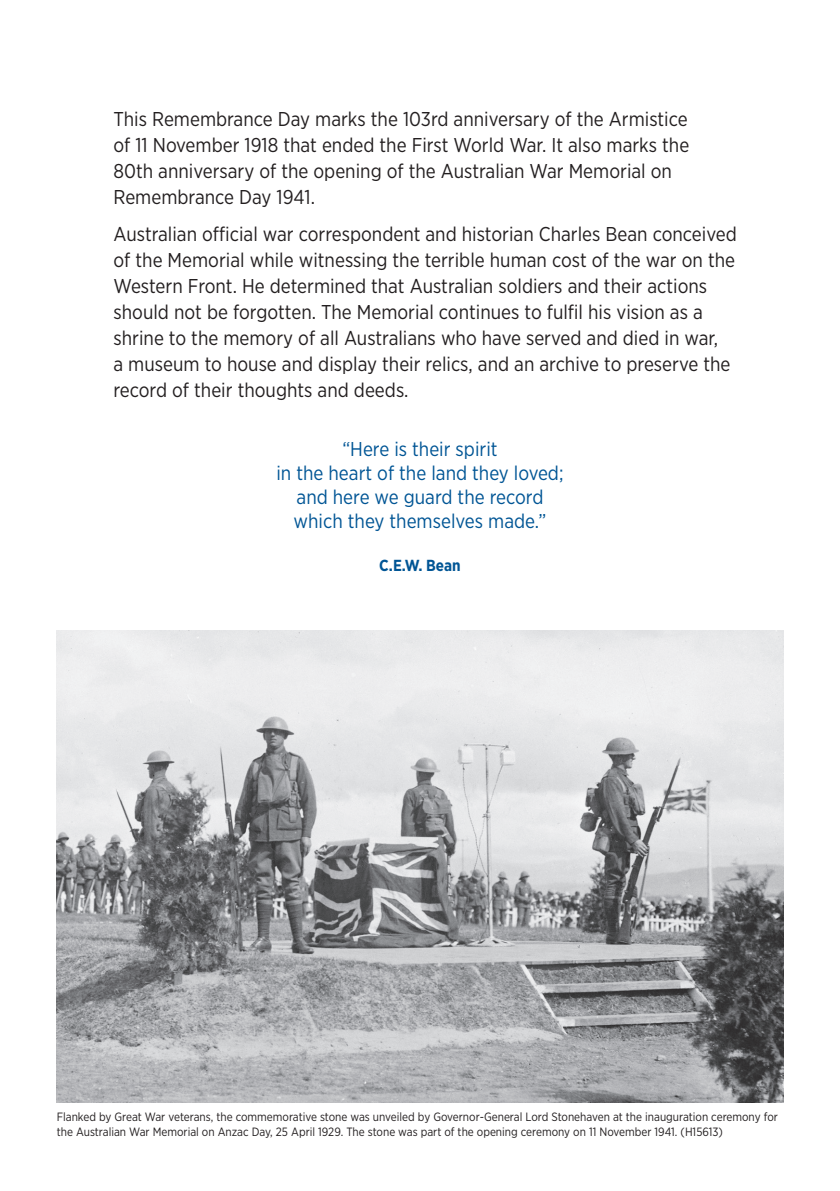
<style>
.page{position:relative;width:840px;height:1191px;background:#fff}
.page>*{position:absolute;margin:0;border:0;box-sizing:border-box;transform-origin:0 0}
.t1{font:20px/26px "Gotham Narrow";color:#231f20}
.t2{font:20px/24px "Gotham Narrow";color:#005595;text-align:center}
.t3{font:700 16px "Gotham Narrow";color:#005595}
.t4{font:12px/14.4px "Gotham Narrow";color:#231f20}
</style>
<div class="page">
<img style="left:57px;top:631px;width:725px;height:471px">
<p class="t1" style="left:113px;top:105px;width:577px">This Remembrance Day marks the 103rd anniversary of the Armistice of 11 November 1918 that ended the First World War. It also marks the 80th anniversary of the opening of the Australian War Memorial on Remembrance Day 1941.</p>
<p class="t1" style="left:113px;top:221px;width:624px">Australian official war correspondent and historian Charles Bean conceived of the Memorial while witnessing the terrible human cost of the war on the Western Front. He determined that Australian soldiers and their actions should not be forgotten. The Memorial continues to fulfil his vision as a shrine to the memory of all Australians who have served and died in war,<br>a museum to house and display their relics, and an archive to preserve the record of their thoughts and deeds.</p>
<p class="t2" style="left:276px;top:436px;width:288px">“Here is their spirit<br>in the heart of the land they loved; and here we guard the record which they themselves made.”</p>
<p class="t3" style="left:379px;top:555px;width:83px">C.E.W. Bean</p>
<p class="t4" style="left:57px;top:1109px;width:722px">Flanked by Great War veterans, the commemorative stone was unveiled by Governor-General Lord Stonehaven at the inauguration ceremony for the Australian War Memorial on Anzac Day, 25 April 1929. The stone was part of the opening ceremony on 11 November 1941. (H15613)</p>
</div>
